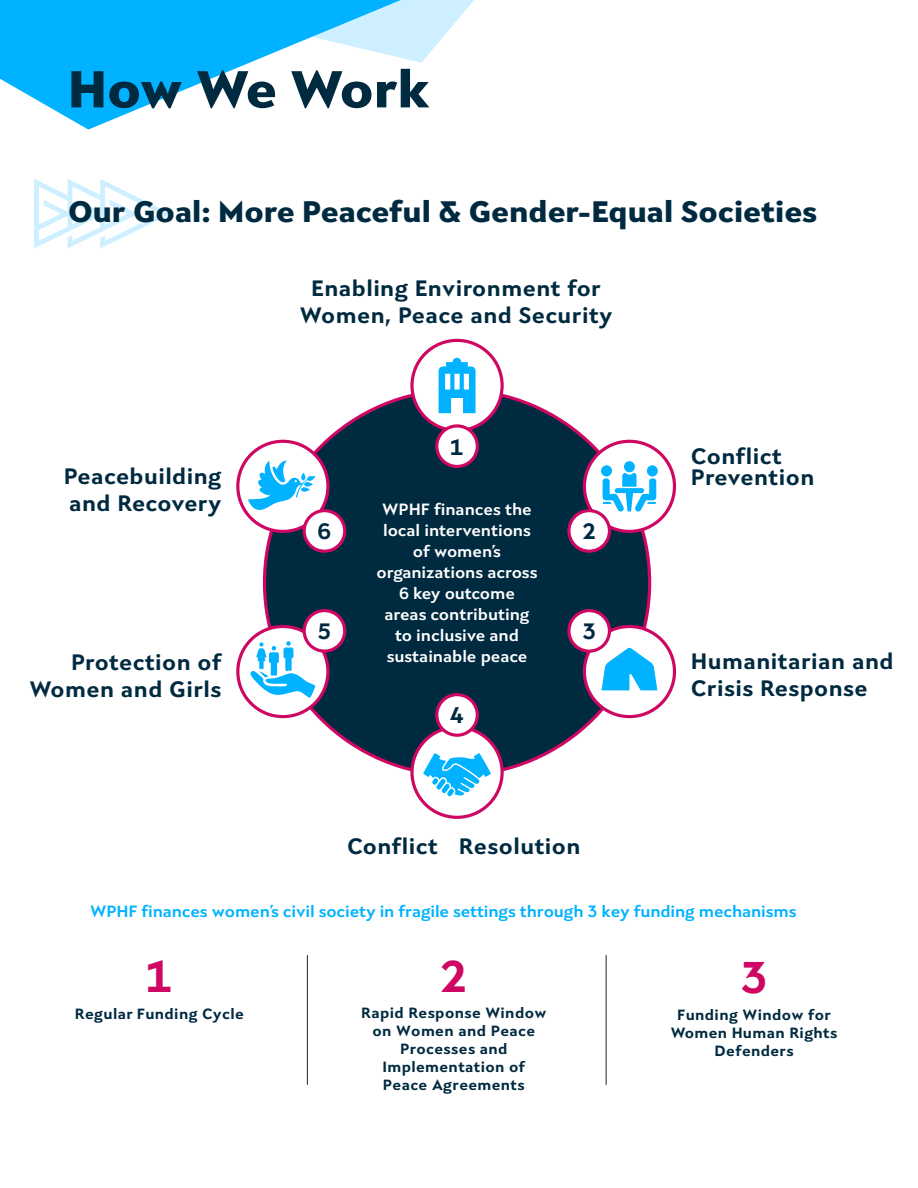
<style>
.page{position:relative;width:918px;height:1188px;background:#fff}
.page>*{position:absolute;margin:0;border:0;box-sizing:border-box;transform-origin:0 0}
.t1{font:900 52.5px "Seven One Eight";letter-spacing:-.015em;color:#002a40}
.t2{font:800 45px "Seven One Eight";color:#ce0862}
.t3{font:900 30px "Seven One Eight";color:#002a40}
.t4{font:800 22.5px/27px "Seven One Eight";letter-spacing:.02em;color:#002a40}
.t5{font:700 16.5px/21px "Seven One Eight";letter-spacing:-.005em;color:#fff;text-align:center}
.t6{font:700 16.5px "Seven One Eight";letter-spacing:-.01em;color:#00b2ff}
.t7{font:800 15px/18px "Seven One Eight";letter-spacing:.025em;color:#002a40;text-align:center}
</style>
<div class="page">
<svg style="left:401px;top:0;width:73px;height:63px"></svg>
<svg style="left:0;top:0;width:401px;height:130px;fill:#00b2ff"></svg>
<hr style="left:307px;top:955px;width:1px;height:130px;background:#231f20">
<hr style="left:606px;top:955px;width:1px;height:130px;background:#231f20">
<svg style="left:34px;top:179px;width:137px;height:70px"></svg>
<div style="left:264px;top:390px;width:386px;height:385px;background:#002a40;border-radius:50%"></div>
<div style="left:238px;top:441px;width:90px;height:90px;background:#fff;border-radius:50%"></div>
<div style="left:236px;top:440px;width:94px;height:93px;border:3px solid #ce0862;border-radius:50%"></div>
<div style="left:584px;top:627px;width:90px;height:90px;background:#fff;border-radius:50%"></div>
<div style="left:583px;top:625px;width:93px;height:93px;border:3px solid #ce0862;border-radius:50%"></div>
<svg style="left:602px;top:648px;width:55px;height:42px"></svg>
<svg style="left:248px;top:461px;width:68px;height:49px"></svg>
<div style="left:412px;top:340px;width:90px;height:91px;background:#fff;border-radius:50%"></div>
<div style="left:410px;top:339px;width:94px;height:93px;border:3px solid #ce0862;border-radius:50%"></div>
<svg style="left:439px;top:358px;width:37px;height:55px"></svg>
<div style="left:584px;top:441px;width:90px;height:90px;background:#fff;border-radius:50%"></div>
<div style="left:583px;top:440px;width:93px;height:93px;border:3px solid #ce0862;border-radius:50%"></div>
<div style="left:647px;top:465px;width:11px;height:11px;background:#00b2ff;border-radius:50%"></div>
<div style="left:601px;top:465px;width:11px;height:11px;background:#00b2ff;border-radius:50%"></div>
<div style="left:624px;top:461px;width:11px;height:11px;background:#00b2ff;border-radius:50%"></div>
<svg style="left:603px;top:473px;width:53px;height:39px"></svg>
<div style="left:412px;top:727px;width:90px;height:90px;background:#fff;border-radius:50%"></div>
<div style="left:410px;top:726px;width:94px;height:93px;border:3px solid #ce0862;border-radius:50%"></div>
<svg style="left:423px;top:753px;width:68px;height:43px"></svg>
<div style="left:238px;top:627px;width:90px;height:90px;background:#fff;border-radius:50%"></div>
<div style="left:236px;top:625px;width:94px;height:93px;border:3px solid #ce0862;border-radius:50%"></div>
<svg style="left:250px;top:641px;width:65px;height:57px"></svg>
<div style="left:437px;top:426px;width:40px;height:40px;background:#fff;border-radius:50%"></div>
<div style="left:435px;top:424px;width:44px;height:44px;border:3px solid #ce0862;border-radius:50%"></div>
<div style="left:437px;top:695px;width:40px;height:40px;background:#fff;border-radius:50%"></div>
<div style="left:435px;top:693px;width:44px;height:44px;border:3px solid #ce0862;border-radius:50%"></div>
<div style="left:304px;top:611px;width:41px;height:40px;background:#fff;border-radius:50%"></div>
<div style="left:303px;top:609px;width:43px;height:44px;border:3px solid #ce0862;border-radius:50%"></div>
<div style="left:304px;top:511px;width:41px;height:40px;background:#fff;border-radius:50%"></div>
<div style="left:303px;top:509px;width:43px;height:44px;border:3px solid #ce0862;border-radius:50%"></div>
<div style="left:569px;top:511px;width:40px;height:40px;background:#fff;border-radius:50%"></div>
<div style="left:567px;top:509px;width:44px;height:44px;border:3px solid #ce0862;border-radius:50%"></div>
<div style="left:569px;top:611px;width:40px;height:40px;background:#fff;border-radius:50%"></div>
<div style="left:567px;top:609px;width:44px;height:44px;border:3px solid #ce0862;border-radius:50%"></div>
<h1 class="t1" style="left:68px;top:52px;width:363px">How We Work</h1>
<h3 class="t3" style="left:68px;top:191px;width:751px">Our Goal: More Peaceful &amp; Gender-Equal Societies</h3>
<p class="t4" style="left:300px;top:274px;width:314px;text-align:center">Enabling Environment for<br>Women, Peace and Security</p>
<p class="t4" style="left:450px;top:433px;width:15px">1</p>
<p class="t4" style="left:691px;top:442px;width:93px">Conflict</p>
<p class="t4" style="left:64px;top:462px;width:159px">Peacebuilding</p>
<p class="t4" style="left:691px;top:462px;width:125px">Prevention</p>
<p class="t4" style="left:69px;top:489px;width:154px">and Recovery</p>
<p class="t5" style="left:377px;top:498px;width:163px">WPHF finances the local interventions of women’s organizations across<br>6 key outcome areas contributing to inclusive and sustainable peace</p>
<p class="t4" style="left:318px;top:517px;width:15px">6</p>
<p class="t4" style="left:582px;top:517px;width:15px">2</p>
<p class="t4" style="left:318px;top:617px;width:15px">5</p>
<p class="t4" style="left:582px;top:617px;width:15px">3</p>
<p class="t4" style="left:691px;top:647px;width:204px">Humanitarian and<br>Crisis Response</p>
<p class="t4" style="left:29px;top:648px;width:194px;text-align:right">Protection of<br>Women and Girls</p>
<p class="t4" style="left:450px;top:701px;width:15px">4</p>
<p class="t4" style="left:347px;top:832px;width:235px">Conflict Resolution</p>
<p class="t6" style="left:90px;top:901px;width:708px">WPHF finances women’s civil society in fragile settings through 3 key funding mechanisms</p>
<h2 class="t2" style="left:146px;top:946px;width:29px">1</h2>
<p class="t7" style="left:75px;top:1004px;width:170px">Regular Funding Cycle</p>
<h2 class="t2" style="left:440px;top:946px;width:29px">2</h2>
<p class="t7" style="left:361px;top:1004px;width:187px">Rapid Response Window on Women and Peace<br>Processes and<br>Implementation of<br>Peace Agreements</p>
<h2 class="t2" style="left:741px;top:947px;width:29px">3</h2>
<p class="t7" style="left:671px;top:1005px;width:168px">Funding Window for<br>Women Human Rights<br>Defenders</p>
</div>
